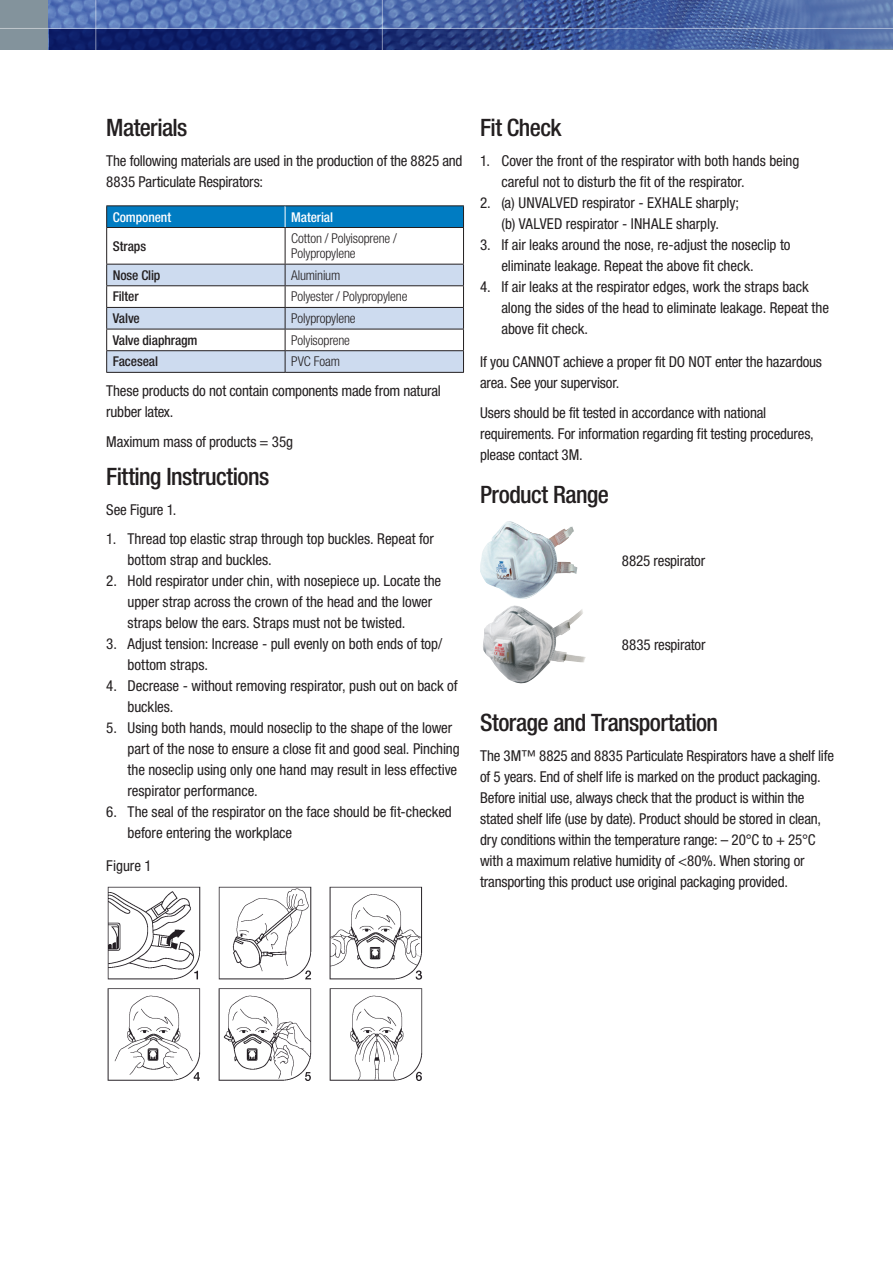
<style>
.page{position:relative;width:893px;height:1263px;background:#fff}
.page>*{position:absolute;margin:0;border:0;box-sizing:border-box;transform-origin:0 0}
.t1{font:500 condensed 24px "Helvetica Neue LTW1 G";letter-spacing:-.02em;color:#231f20}
.t2{font:condensed 15px/21px "Helvetica Neue LTW1 G";letter-spacing:-.01em;color:#231f20}
.t3{font:300 condensed 13.5px/15px "Helvetica Neue LTW1 G";letter-spacing:-.01em;color:#231f20}
.t4{font:500 condensed 13.5px "Helvetica Neue LTW1 G";letter-spacing:-.005em;color:#231f20}
.t5{font:500 condensed 13.5px "Helvetica Neue LTW1 G";letter-spacing:-.005em;color:#fff}
</style>
<div class="page">
<img style="left:480px;top:521px;width:97px;height:78px">
<img style="left:483px;top:605px;width:103px;height:79px">
<hr style="left:106px;top:205px;width:179px;height:1px;background:#231f20">
<div style="left:106px;top:206px;width:358px;height:21px;background:#007cc2"></div>
<hr style="left:285px;top:205px;width:179px;height:1px;background:#231f20">
<hr style="left:106px;top:228px;width:1px;height:36px;background:#231f20">
<hr style="left:106px;top:227px;width:179px;height:1px;background:#231f20">
<hr style="left:285px;top:228px;width:1px;height:36px;background:#231f20">
<hr style="left:463px;top:228px;width:1px;height:36px;background:#231f20">
<hr style="left:285px;top:227px;width:179px;height:1px;background:#231f20">
<hr style="left:106px;top:372px;width:179px;height:1px;background:#231f20">
<svg style="left:106px;top:264px;width:358px;height:108px"></svg>
<hr style="left:285px;top:264px;width:179px;height:1px;background:#231f20">
<hr style="left:285px;top:285px;width:179px;height:1px;background:#231f20">
<hr style="left:285px;top:307px;width:179px;height:1px;background:#231f20">
<hr style="left:285px;top:329px;width:179px;height:1px;background:#231f20">
<hr style="left:285px;top:350px;width:179px;height:1px;background:#231f20">
<hr style="left:285px;top:372px;width:179px;height:1px;background:#231f20">
<img style="left:107px;top:886px;width:316px;height:94px">
<img style="left:107px;top:988px;width:316px;height:93px">
<div style="left:0;top:0;width:893px;height:49px;background:#83939c"></div>
<img style="left:49px;top:0;width:844px;height:49px">
<svg style="left:49px;top:29px;width:502px;height:20px;background:#172970"></svg>
<hr style="left:0;top:28px;width:893px;height:1px;background:#fff">
<hr style="left:95px;top:0;width:1px;height:91px;background:#fff">
<hr style="left:382px;top:0;width:1px;height:94px;background:#fff">
<h1 class="t1" style="left:106px;top:113px;width:83px">Materials</h1>
<p class="t2" style="left:106px;top:150px;width:358px">The following materials are used in the production of the 8825 and<br>8835 Particulate Respirators:</p>
<p class="t5" style="left:113px;top:209px;width:60px">Component</p>
<p class="t5" style="left:291px;top:209px;width:43px">Material</p>
<p class="t4" style="left:113px;top:238px;width:35px">Straps</p>
<p class="t3" style="left:291px;top:231px;width:107px">Cotton / Polyisoprene /<br>Polypropylene</p>
<p class="t4" style="left:113px;top:267px;width:49px">Nose Clip</p>
<p class="t3" style="left:291px;top:268px;width:51px">Aluminium</p>
<p class="t4" style="left:113px;top:288px;width:28px">Filter</p>
<p class="t3" style="left:291px;top:289px;width:118px">Polyester / Polypropylene</p>
<p class="t4" style="left:113px;top:310px;width:29px">Valve</p>
<p class="t3" style="left:291px;top:311px;width:66px">Polypropylene</p>
<p class="t4" style="left:113px;top:332px;width:86px">Valve diaphragm</p>
<p class="t3" style="left:291px;top:333px;width:60px">Polyisoprene</p>
<p class="t4" style="left:113px;top:353px;width:47px">Faceseal</p>
<p class="t3" style="left:291px;top:354px;width:50px">PVC Foam</p>
<p class="t2" style="left:106px;top:380px;width:336px">These products do not contain components made from natural rubber latex.</p>
<p class="t2" style="left:106px;top:431px;width:188px">Maximum mass of products = 35g</p>
<h1 class="t1" style="left:106px;top:462px;width:164px">Fitting Instructions</h1>
<p class="t2" style="left:106px;top:499px;width:72px">See Figure 1.</p>
<p class="t2" style="left:128px;top:528px;width:308px;text-indent:-21px">1. Thread top elastic strap through top buckles. Repeat for bottom strap and buckles.</p>
<p class="t2" style="left:128px;top:570px;width:315px;text-indent:-21px">2. Hold respirator under chin, with nosepiece up. Locate the upper strap across the crown of the head and the lower straps below the ears. Straps must not be twisted.</p>
<p class="t2" style="left:128px;top:633px;width:316px;text-indent:-21px">3. Adjust tension: Increase - pull evenly on both ends of top/ bottom straps.</p>
<p class="t2" style="left:128px;top:675px;width:332px;text-indent:-21px">4. Decrease - without removing respirator, push out on back of buckles.</p>
<p class="t2" style="left:128px;top:717px;width:334px;text-indent:-21px">5. Using both hands, mould noseclip to the shape of the lower part of the nose to ensure a close fit and good seal. Pinching the noseclip using only one hand may result in less effective respirator performance.</p>
<p class="t2" style="left:128px;top:801px;width:326px;text-indent:-21px">6. The seal of the respirator on the face should be fit-checked before entering the workplace</p>
<p class="t2" style="left:106px;top:855px;width:47px">Figure 1</p>
<h1 class="t1" style="left:480px;top:113px;width:83px">Fit Check</h1>
<p class="t2" style="left:501px;top:150px;width:300px;text-indent:-21px">1. Cover the front of the respirator with both hands being careful not to disturb the fit of the respirator.</p>
<p class="t2" style="left:480px;top:192px;width:261px;text-align:center">2. (a) UNVALVED respirator - EXHALE sharply; (b) VALVED respirator - INHALE sharply.</p>
<p class="t2" style="left:501px;top:234px;width:291px;text-indent:-21px">3. If air leaks around the nose, re-adjust the noseclip to eliminate leakage. Repeat the above fit check.</p>
<p class="t2" style="left:501px;top:276px;width:329px;text-indent:-21px">4. If air leaks at the respirator edges, work the straps back along the sides of the head to eliminate leakage. Repeat the above fit check.</p>
<p class="t2" style="left:480px;top:352px;width:343px">If you CANNOT achieve a proper fit DO NOT enter the hazardous area. See your supervisor.</p>
<p class="t2" style="left:480px;top:402px;width:335px">Users should be fit tested in accordance with national requirements. For information regarding fit testing procedures, please contact 3M.</p>
<h1 class="t1" style="left:480px;top:480px;width:130px">Product Range</h1>
<p class="t2" style="left:622px;top:550px;width:85px">8825 respirator</p>
<p class="t2" style="left:622px;top:634px;width:85px">8835 respirator</p>
<h1 class="t1" style="left:480px;top:708px;width:239px">Storage and Transportation</h1>
<p class="t2" style="left:480px;top:745px;width:355px">The 3M™ 8825 and 8835 Particulate Respirators have a shelf life of 5 years. End of shelf life is marked on the product packaging.<br>Before initial use, always check that the product is within the stated shelf life (use by date). Product should be stored in clean, dry conditions within the temperature range: – 20°C to + 25°C with a maximum relative humidity of &lt;80%. When storing or transporting this product use original packaging provided.</p>
</div>
